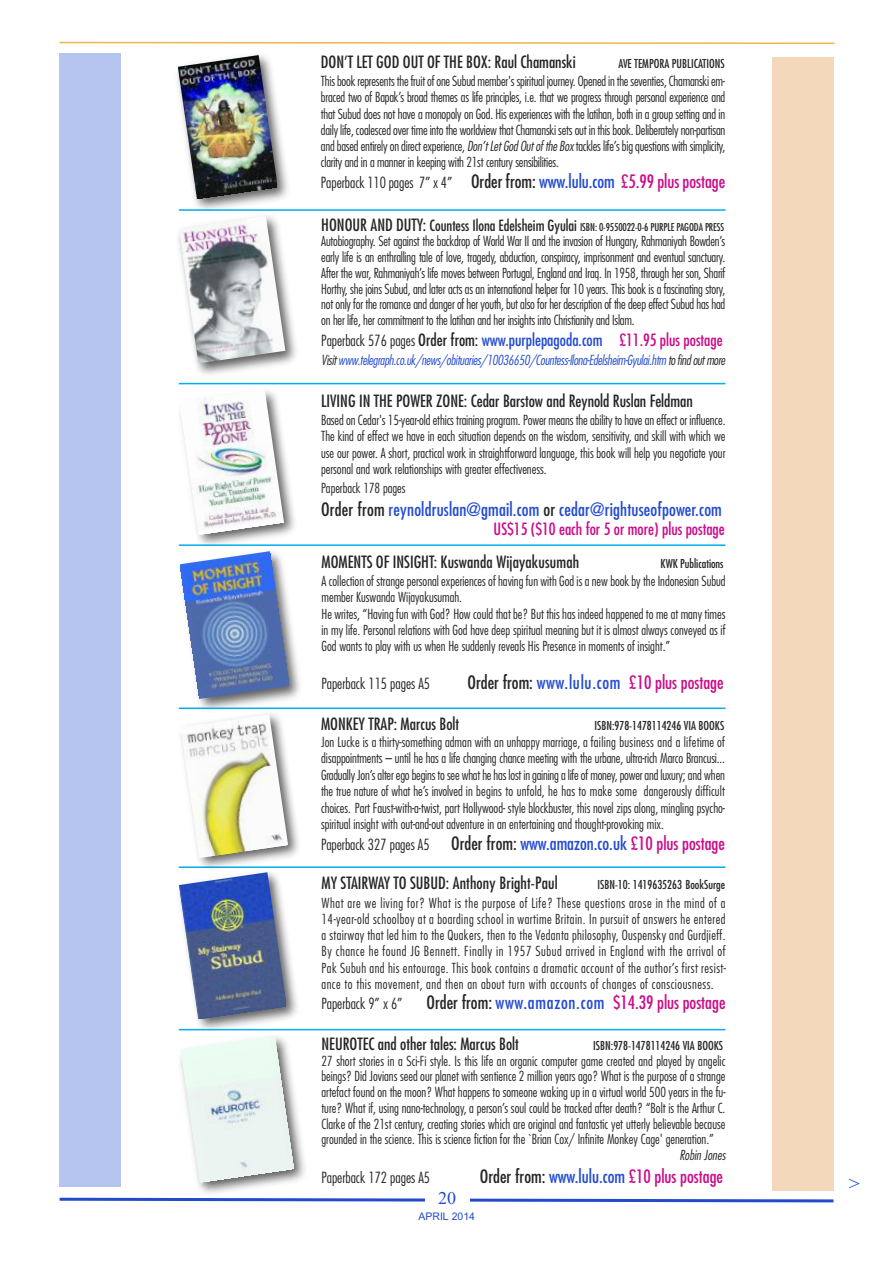
<style>
.page{position:relative;width:893px;height:1263px;background:#fff}
.page>*{position:absolute;margin:0;border:0;box-sizing:border-box;transform-origin:0 0}
.t1{font:19.5px "Times New Roman";color:#234bd1}
.t2{font:condensed 18px "Futura";color:#ca0d89}
.t3{font:condensed 18px "Futura";letter-spacing:.01em;color:#234bd1}
.t4{font:18px "Times New Roman";color:#224acc}
.t5{font:condensed 16.5px "Futura";color:#272627}
.t6{font:condensed 16.5px "Futura";color:#234bd1}
.t7{font:condensed 16.5px "Futura";color:#ca0d89}
.t8{font:300 condensed 15px "Futura";color:#272627}
.t9{font:300 condensed 13.5px/16.2px "Futura";color:#272627;text-align:justify}
.t10{font:italic 300 condensed 13.5px "Futura";letter-spacing:-.02em;color:#234bd1}
.t11{font:italic 300 condensed 13.5px "Futura";color:#272627}
.t12{font:condensed 12px "Futura";color:#272627}
.t13{font:condensed 10.5px "Futura";letter-spacing:-.01em;color:#272627}
.t14{font:10.5px "Arial";color:#224acc}
.s1{font-style:italic}
.s2{font-weight:400;font-size:18px}
.s3{font-weight:400;font-size:18px;color:#234bd1}
.s4{font-weight:400;font-size:18px;color:#ca0d89}
.s5{font-size:16.5px}
.s6{font-size:15px}
.s7{font-weight:300;font-size:15px;color:#272627}
.s8{color:#272627}
.s9{color:#ca0d89}
.s10{color:#234bd1}
</style>
<div class="page">
<svg style="left:59px;top:1197px;width:775px;height:6px"></svg>
<div style="left:425px;top:1192px;width:44px;height:37px;background:#fff"></div>
<svg style="left:59px;top:41px;width:776px;height:3px"></svg>
<img style="left:177px;top:67px;width:111px;height:141px">
<img style="left:178px;top:55px;width:99px;height:144px">
<hr style="left:179px;top:209px;width:546px;height:2px;background:#00aded">
<img style="left:178px;top:208px;width:128px;height:175px">
<img style="left:179px;top:216px;width:106px;height:147px">
<img style="left:178px;top:380px;width:127px;height:162px">
<img style="left:180px;top:390px;width:104px;height:144px">
<img style="left:178px;top:542px;width:122px;height:164px">
<img style="left:180px;top:551px;width:109px;height:148px">
<img style="left:197px;top:929px;width:101px;height:98px">
<img style="left:179px;top:879px;width:107px;height:140px">
<img style="left:172px;top:1027px;width:144px;height:176px">
<img style="left:180px;top:1036px;width:113px;height:146px">
<hr style="left:179px;top:383px;width:546px;height:1px;background:#00aded">
<hr style="left:179px;top:544px;width:546px;height:2px;background:#00aded">
<hr style="left:179px;top:707px;width:546px;height:2px;background:#00aded">
<hr style="left:179px;top:1029px;width:546px;height:1px;background:#00aded">
<hr style="left:179px;top:866px;width:546px;height:2px;background:#00aded">
<img style="left:178px;top:706px;width:131px;height:173px">
<img style="left:181px;top:714px;width:107px;height:143px">
<div style="left:60px;top:53px;width:61px;height:1134px;background:#b6c4f0"></div>
<div style="left:771px;top:57px;width:62px;height:1134px;background:#f4d8bb"></div>
<p class="t5" style="left:321px;top:54px;width:256px">DON’T LET GOD OUT OF THE BOX: Raul Chamanski</p>
<p class="t12" style="left:618px;top:58px;width:108px">AVE TEMPORA PUBLICATIONS</p>
<p class="t9" style="left:321px;top:74px;width:406px">This book represents the fruit of one Subud member's spiritual journey. Opened in the seventies, Chamanski em&shy;braced two of Bapak’s broad themes as life principles, i.e. that we progress through personal experience and that Subud does not have a monopoly on God. His experiences with the latihan, both in a group setting and in daily life, coalesced over time into the worldview that Chamanski sets out in this book. Deliberately non-partisan and based entirely on direct experience, <span class="s1">Don’t Let God Out of the Box</span> tackles life’s big questions with simplicity, clarity and in a manner in keeping with 21st century sensibilities.</p>
<p class="t8" style="left:321px;top:176px;width:406px">Paperback 110 pages 7” x 4” <span class="s2">Order from:</span> <span class="s3">www.lulu.com</span> <span class="s4">£5.99 plus postage</span></p>
<p class="t13" style="left:321px;top:222px;width:404px"><span class="s5">HONOUR AND DUTY:</span> <span class="s6">Countess Ilona Edelsheim Gyulai</span> ISBN: 0-9550022-0-6 PURPLE PAGODA PRESS</p>
<p class="t9" style="left:321px;top:234px;width:405px;line-height:15.8px">Autobiography. Set against the backdrop of World War II and the invasion of Hungary, Rahmaniyah Bowden’s early life is an enthralling tale of love, tragedy, abduction, conspiracy, imprisonment and eventual sanctuary.<br>After the war, Rahmaniyah’s life moves between Portugal, England and Iraq. In 1958, through her son, Sharif Horthy, she joins Subud, and later acts as an international helper for 10 years. This book is a fascinating story, not only for the romance and danger of her youth, but also for her description of the deep effect Subud has had on her life, her commitment to the latihan and her insights into Christianity and Islam.</p>
<p class="t6" style="left:321px;top:332px;width:403px"><span class="s7">Paperback 576 pages</span> <span class="s8">Order from:</span> www.purplepagoda.com <span class="s9">£11.95 plus postage</span></p>
<p class="t10" style="left:321px;top:354px;width:405px"><span class="s8">Visit</span> www.telegraph.co.uk/news/obituaries/10036650/Countess-Ilona-Edelsheim-Gyulai.htm <span class="s8">to find out more</span></p>
<p class="t5" style="left:321px;top:393px;width:373px">LIVING IN THE POWER ZONE: Cedar Barstow and Reynold Ruslan Feldman</p>
<p class="t9" style="left:321px;top:413px;width:406px">Based on Cedar's 15-year-old ethics training program. Power means the ability to have an effect or influence.<br>The kind of effect we have in each situation depends on the wisdom, sensitivity, and skill with which we use our power. A short, practical work in straightforward language, this book will help you negotiate your personal and work relationships with greater effectiveness.</p>
<p class="t9" style="left:321px;top:481px;width:86px">Paperback 178 pages</p>
<h2 class="t3" style="left:321px;top:501px;width:402px"><span class="s8">Order from</span> reynoldruslan@gmail.com <span class="s8">or</span> cedar@rightuseofpower.com</h2>
<p class="t7" style="left:494px;top:521px;width:233px">US$15 ($10 each for 5 or more) plus postage</p>
<p class="t5" style="left:321px;top:554px;width:259px">MOMENTS OF INSIGHT: Kuswanda Wijayakusumah</p>
<p class="t12" style="left:661px;top:558px;width:65px">KWK Publications</p>
<p class="t9" style="left:321px;top:574px;width:405px;text-align:left">A collection of strange personal experiences of having fun with God is a new book by the Indonesian Subud member Kuswanda Wijayakusumah.<br>He writes, “Having fun with God? How could that be? But this has indeed happened to me at many times in my life. Personal relations with God have deep spiritual meaning but it is almost always conveyed as if God wants to play with us when He suddenly reveals His Presence in moments of insight.”</p>
<p class="t8" style="left:321px;top:677px;width:110px">Paperback 115 pages A5</p>
<h2 class="t2" style="left:467px;top:674px;width:258px"><span class="s8">Order from:</span> <span class="s10">www.lulu.com</span> £10 plus postage</h2>
<p class="t5" style="left:321px;top:717px;width:140px">MONKEY TRAP: Marcus Bolt</p>
<p class="t12" style="left:594px;top:720px;width:131px">ISBN:978-1478114246 VIA BOOKS</p>
<p class="t9" style="left:321px;top:734px;width:405px">Jon Lucke is a thirty-something adman with an unhappy marriage, a failing business and a lifetime of disappointments – until he has a life changing chance meeting with the urbane, ultra-rich Marco Brancusi...<br>Gradually Jon’s alter ego begins to see what he has lost in gaining a life of money, power and luxury; and when the true nature of what he’s involved in begins to unfold, he has to make some dangerously difficult choices. Part Faust-with-a-twist, part Hollywood- style blockbuster, this novel zips along, mingling psycho&shy;spiritual insight with out-and-out adventure in an entertaining and thought-provoking mix.</p>
<p class="t8" style="left:321px;top:838px;width:405px">Paperback 327 pages A5 <span class="s2">Order from:</span> <span class="s3">www.amazon.co.uk</span> <span class="s4">£10 plus postage</span></p>
<p class="t5" style="left:321px;top:876px;width:238px">MY STAIRWAY TO SUBUD: Anthony Bright-Paul</p>
<p class="t12" style="left:597px;top:879px;width:129px">ISBN-10: 1419635263 BookSurge</p>
<p class="t9" style="left:321px;top:896px;width:406px">What are we living for? What is the purpose of Life? These questions arose in the mind of a 14-year-old schoolboy at a boarding school in wartime Britain. In pursuit of answers he entered a stairway that led him to the Quakers, then to the Vedanta philosophy, Ouspensky and Gurdjieff.<br>By chance he found JG Bennett. Finally in 1957 Subud arrived in England with the arrival of Pak Subuh and his entourage. This book contains a dramatic account of the author’s first resist&shy;ance to this movement, and then an about turn with accounts of changes of consciousness.</p>
<p class="t8" style="left:321px;top:997px;width:83px">Paperback 9” x 6”</p>
<h2 class="t2" style="left:427px;top:994px;width:300px"><span class="s8">Order from:</span> <span class="s10">www.amazon.com</span> $14.39 plus postage</h2>
<p class="t5" style="left:321px;top:1036px;width:199px">NEUROTEC and other tales: Marcus Bolt</p>
<p class="t12" style="left:593px;top:1040px;width:131px">ISBN:978-1478114246 VIA BOOKS</p>
<p class="t9" style="left:321px;top:1054px;width:405px;line-height:15.8px">27 short stories in a Sci-Fi style. Is this life an organic computer game created and played by angelic beings? Did Jovians seed our planet with sentience 2 million years ago? What is the purpose of a strange artefact found on the moon? What happens to someone waking up in a virtual world 500 years in the fu&shy;ture? What if, using nano-technology, a person’s soul could be tracked after death? “Bolt is the Arthur C.<br>Clarke of the 21st century, creating stories which are original and fantastic yet utterly believable because grounded in the science. This is science fiction for the `Brian Cox/ Infinite Monkey Cage' generation.”</p>
<p class="t11" style="left:679px;top:1149px;width:48px">Robin Jones</p>
<p class="t8" style="left:321px;top:1171px;width:110px">Paperback 172 pages A5</p>
<h2 class="t2" style="left:480px;top:1168px;width:245px"><span class="s8">Order from:</span> <span class="s10">www.lulu.com</span> £10 plus postage</h2>
<h2 class="t4" style="left:438px;top:1188px;width:19px">20</h2>
<p class="t14" style="left:418px;top:1210px;width:58px">APRIL 2014</p>
<h1 class="t1" style="left:849px;top:1171px;width:12px">&gt;</h1>
</div>
